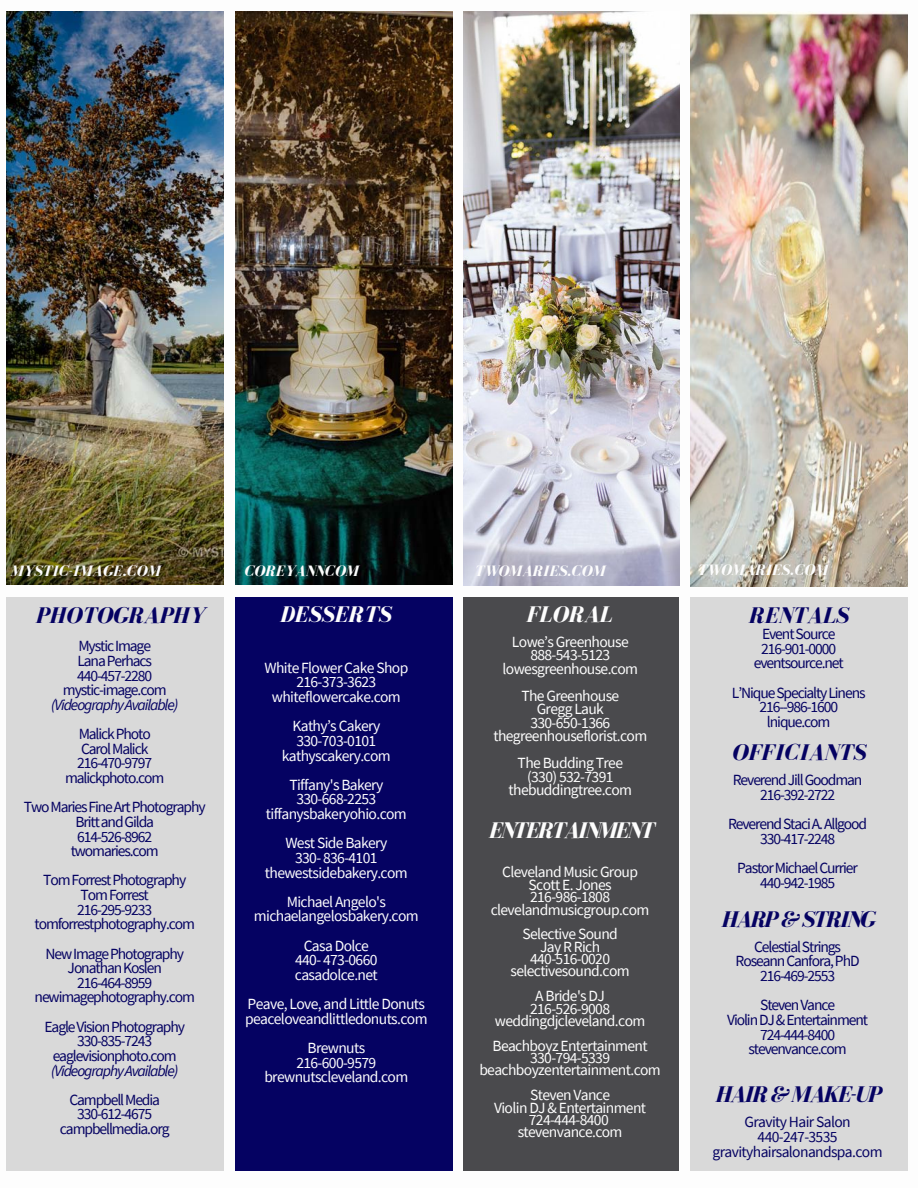
<style>
.page{position:relative;width:918px;height:1188px;background:#fff}
.page>*{position:absolute;margin:0;border:0;box-sizing:border-box;transform-origin:0 0}
.t1{font:italic 700 23.4px "Bodoni FLF";color:#050262}
.t2{font:italic 700 23.4px "Bodoni FLF";letter-spacing:-.07em;color:#050262}
.t3{font:italic 700 23.4px "Bodoni FLF";letter-spacing:-.08em;color:#fdfdfd}
.t4{font:italic 700 23.4px "Bodoni FLF";color:#fdfdfd}
.t5{font:italic 700 23.4px "Bodoni FLF";letter-spacing:-.04em;color:#fdfdfd}
.t6{font:15.6px/12.3px "Source Sans Pro";letter-spacing:-.04em;color:#fdfdfd;text-align:center}
.t7{font:15.6px/14.7px "Source Sans Pro";letter-spacing:-.07em;color:#050262;text-align:center}
.t8{font:15.6px/14.5px "Source Sans Pro";letter-spacing:-.04em;color:#050262;text-align:center}
.t9{font:italic 700 15.6px "Bodoni FLF";color:#fdfdfd}
.t10{font:italic 15.6px "Source Sans Pro";letter-spacing:-.07em;color:#050262}
</style>
<div class="page">
<img style="left:7px;top:11px;width:217px;height:574px">
<img style="left:235px;top:11px;width:217px;height:574px">
<img style="left:464px;top:11px;width:216px;height:574px">
<img style="left:691px;top:11px;width:217px;height:575px">
<div style="left:7px;top:597px;width:217px;height:574px;background:#d9d9d9"></div>
<div style="left:235px;top:597px;width:217px;height:574px;background:#050262"></div>
<div style="left:464px;top:597px;width:215px;height:574px;background:#4a4a4d"></div>
<div style="left:691px;top:597px;width:217px;height:574px;background:#d9d9d9"></div>
<p class="t9" style="left:10px;top:563px;width:152px">MYSTIC-IMAGE.COM</p>
<p class="t9" style="left:244px;top:563px;width:116px">COREYANNCOM</p>
<p class="t9" style="left:475px;top:563px;width:132px">TWOMARIES.COM</p>
<p class="t9" style="left:697px;top:562px;width:132px">TWOMARIES.COM</p>
<h1 class="t1" style="left:36px;top:603px;width:171px">PHOTOGRAPHY</h1>
<h1 class="t4" style="left:279px;top:602px;width:113px">DESSERTS</h1>
<h1 class="t5" style="left:526px;top:602px;width:88px">FLORAL</h1>
<h1 class="t1" style="left:749px;top:603px;width:101px">RENTALS</h1>
<p class="t7" style="left:63px;top:639px;width:105px">Mystic Image<br>Lana Perhacs<br>440-457-2280 mystic-image.com</p>
<p class="t10" style="left:51px;top:695px;width:129px">(Videography Available)</p>
<p class="t7" style="left:65px;top:726px;width:101px">Malick Photo<br>Carol Malick<br>216-470-9797 malickphoto.com</p>
<p class="t7" style="left:24px;top:799px;width:183px">Two Maries Fine Art Photography<br>Britt and Gilda<br>614-526-8962<br>twomaries.com</p>
<p class="t7" style="left:35px;top:873px;width:162px">Tom Forrest Photography<br>Tom Forrest<br>216-295-9233 tomforrestphotography.com</p>
<p class="t7" style="left:35px;top:946px;width:162px">New Image Photography<br>Jonathan Koslen<br>216-464-8959 newimagephotography.com</p>
<p class="t7" style="left:45px;top:1019px;width:142px">Eagle Vision Photography<br>330-835-7243 eaglevisionphoto.com</p>
<p class="t10" style="left:51px;top:1060px;width:129px">(Videography Available)</p>
<p class="t7" style="left:60px;top:1092px;width:111px">Campbell Media<br>330-612-4675 campbellmedia.org</p>
<p class="t6" style="left:264px;top:660px;width:145px;line-height:14.7px">White Flower Cake Shop<br>216-373-3623 whiteflowercake.com</p>
<p class="t6" style="left:282px;top:718px;width:110px;line-height:14.7px">Kathy’s Cakery<br>330-703-0101 kathyscakery.com</p>
<p class="t6" style="left:266px;top:777px;width:143px;line-height:14.5px">Tiffany's Bakery<br>330-668-2253 tiffanysbakeryohio.com</p>
<p class="t6" style="left:265px;top:835px;width:144px;line-height:14.7px">West Side Bakery<br>330- 836-4101 thewestsidebakery.com</p>
<p class="t6" style="left:254px;top:894px;width:166px;line-height:14.7px">Michael Angelo's michaelangelosbakery.com</p>
<p class="t6" style="left:295px;top:938px;width:84px;line-height:14.7px">Casa Dolce<br>440- 473-0660 casadolce.net</p>
<p class="t6" style="left:245px;top:996px;width:184px;line-height:14.7px;text-align:left">Peave, Love, and Little Donuts peaceloveandlittledonuts.com</p>
<p class="t6" style="left:264px;top:1040px;width:146px;line-height:14.7px">Brewnuts<br>216-600-9579 brewnutscleveland.com</p>
<p class="t6" style="left:503px;top:634px;width:137px;line-height:13.5px">Lowe’s Greenhouse<br>888-543-5123 lowesgreenhouse.com</p>
<p class="t6" style="left:493px;top:688px;width:155px;line-height:13.5px">The Greenhouse<br>Gregg Lauk<br>330-650-1366 thegreenhouseflorist.com</p>
<p class="t6" style="left:509px;top:756px;width:125px;line-height:13.5px">The Budding Tree (330) 532-7391 thebuddingtree.com</p>
<h1 class="t3" style="left:488px;top:818px;width:167px">ENTERTAINMENT</h1>
<p class="t6" style="left:491px;top:866px;width:160px">Cleveland Music Group<br>Scott E. Jones<br>216-986-1808 clevelandmusicgroup.com</p>
<p class="t6" style="left:511px;top:928px;width:121px">Selective Sound<br>Jay R Rich<br>440-516-0020 selectivesound.com</p>
<p class="t6" style="left:495px;top:989px;width:152px">A Bride's DJ<br>216-526-9008 weddingdjcleveland.com</p>
<p class="t6" style="left:479px;top:1039px;width:183px">Beachboyz Entertainment<br>330-794-5339 beachboyzentertainment.com</p>
<p class="t6" style="left:494px;top:1088px;width:154px">Steven Vance<br>Violin DJ &amp; Entertainment<br>724-444-8400 stevenvance.com</p>
<p class="t7" style="left:754px;top:626px;width:92px">Event Source<br>216-901-0000 eventsource.net</p>
<p class="t7" style="left:732px;top:685px;width:135px">L’Nique Specialty Linens<br>216--986-1600 lnique.com</p>
<h1 class="t1" style="left:732px;top:740px;width:135px">OFFICIANTS</h1>
<p class="t7" style="left:733px;top:772px;width:131px">Reverend Jill Goodman<br>216-392-2722</p>
<p class="t7" style="left:728px;top:816px;width:141px">Reverend Staci A. Allgood<br>330-417-2248</p>
<p class="t7" style="left:737px;top:860px;width:122px">Pastor Michael Currier<br>440-942-1985</p>
<h1 class="t2" style="left:722px;top:907px;width:155px">HARP &amp; STRING</h1>
<p class="t7" style="left:736px;top:939px;width:125px">Celestial Strings<br>Roseann Canfora, PhD<br>216-469-2553</p>
<p class="t7" style="left:727px;top:997px;width:143px">Steven Vance<br>Violin DJ &amp; Entertainment<br>724-444-8400 stevenvance.com</p>
<h1 class="t2" style="left:716px;top:1082px;width:168px">HAIR &amp; MAKE-UP</h1>
<p class="t8" style="left:713px;top:1114px;width:171px">Gravity Hair Salon<br>440-247-3535 gravityhairsalonandspa.com</p>
</div>
